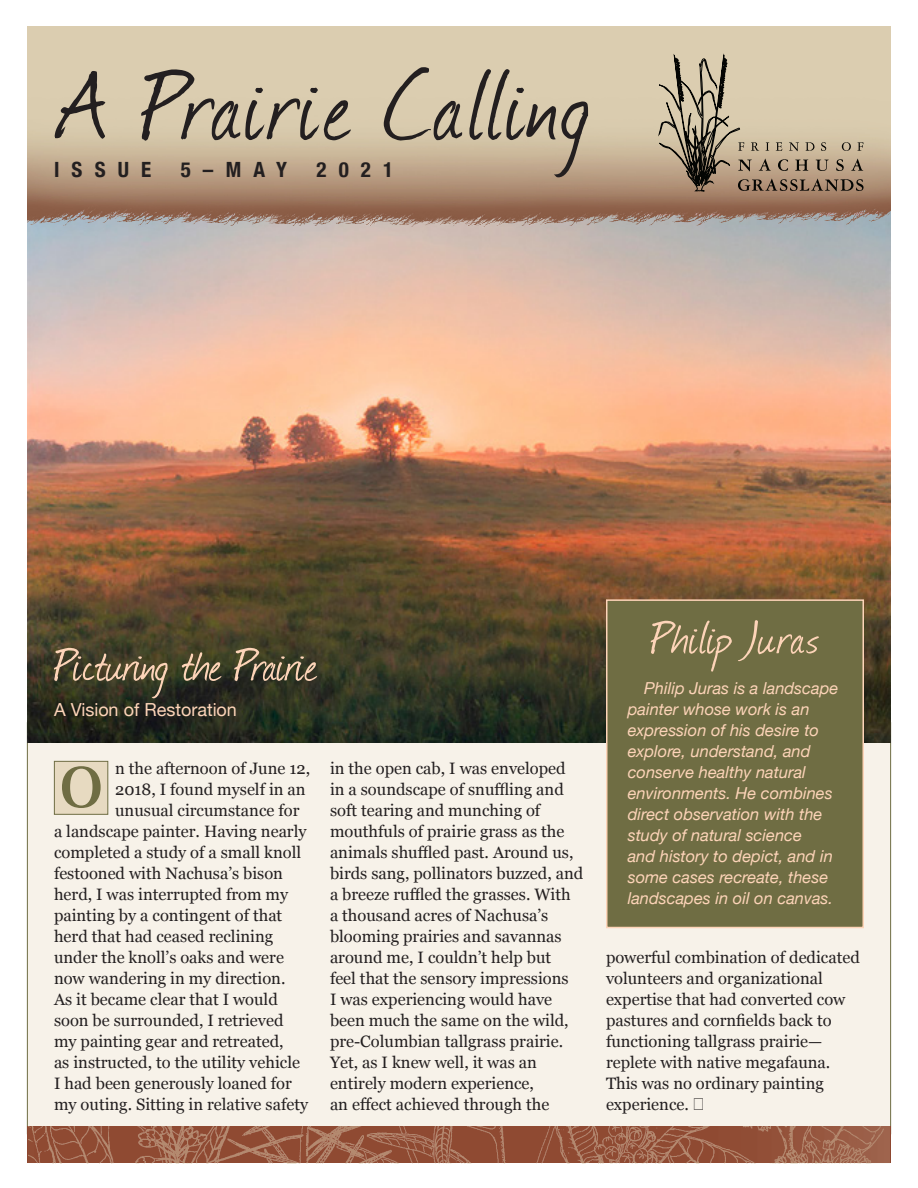
<style>
.page{position:relative;width:918px;height:1188px;background:#fff}
.page>*{position:absolute;margin:0;border:0;box-sizing:border-box;transform-origin:0 0}
.t1{font:115.5px "Journal";letter-spacing:.035em;color:#231f20}
.Body_text_drop_cap{font:75.3px "Georgia";color:#6f6d43}
.Body_text_indented{font:54px "Journal";color:#fdd4b8}
.Body_text_indented-2{font:54px "Journal";letter-spacing:.02em;color:#fdd4b8}
.t2{font:700 condensed 21px "Helvetica Neue";letter-spacing:.58em;color:#231f20}
.Body_text_indented-3{font:18px "Helvetica Neue";color:#fdd4b8}
.Body_Text_no_indent{font:16.5px/21px "Georgia";color:#231f20}
.t3{font:italic 16.5px/21px "Helvetica Neue";color:#fdd4b8}
</style>
<div class="page">
<div style="left:27px;top:723px;width:864px;height:411px;background:#f7f2e9;border:1px solid #6f6d43"></div>
<img style="left:27px;top:235px;width:864px;height:507px">
<img style="left:27px;top:27px;width:864px;height:208px">
<svg style="left:658px;top:54px;width:206px;height:137px;background:#b9a990"></svg>
<div style="left:607px;top:600px;width:256px;height:328px;background:#6f6d43"></div>
<div style="left:606px;top:599px;width:258px;height:329px;border:2px solid #fdd4b8"></div>
<img style="left:28px;top:1127px;width:861px;height:36px">
<div style="left:54px;top:761px;width:54px;height:54px;background:#e7dac1;border:1px solid #6f6d43"></div>
<p class="t1" style="left:57px;top:27px;width:534px">A Prairie Calling</p>
<p class="t2" style="left:54px;top:152px;width:99px">ISSUE</p>
<p class="t2" style="left:181px;top:152px;width:108px">5–MAY</p>
<p class="t2" style="left:316px;top:152px;width:78px">2021</p>
<p class="Body_text_indented" style="left:54px;top:628px;width:265px">Picturing the Prairie</p>
<p class="Body_text_indented-3" style="left:54px;top:696px;width:185px">A Vision of Restoration</p>
<p class="Body_Text_no_indent" style="left:115px;top:757px;width:197px">n the afternoon of June 12,</p>
<p class="Body_Text_no_indent" style="left:115px;top:778px;width:192px">2018, I found myself in an</p>
<p class="Body_Text_no_indent" style="left:115px;top:799px;width:186px">unusual circumstance for</p>
<p class="Body_Text_no_indent" style="left:54px;top:820px;width:254px">a landscape painter. Having nearly</p>
<p class="Body_Text_no_indent" style="left:54px;top:841px;width:249px">completed a study of a small knoll</p>
<p class="Body_Text_no_indent" style="left:54px;top:862px;width:231px">festooned with Nachusa’s bison</p>
<p class="Body_Text_no_indent" style="left:54px;top:883px;width:236px">herd, I was interrupted from my</p>
<p class="Body_Text_no_indent" style="left:54px;top:904px;width:230px">painting by a contingent of that</p>
<p class="Body_Text_no_indent" style="left:54px;top:925px;width:221px">herd that had ceased reclining</p>
<p class="Body_Text_no_indent" style="left:54px;top:946px;width:231px">under the knoll’s oaks and were</p>
<p class="Body_Text_no_indent" style="left:54px;top:967px;width:233px">now wandering in my direction.</p>
<p class="Body_Text_no_indent" style="left:54px;top:988px;width:225px">As it became clear that I would</p>
<p class="Body_Text_no_indent" style="left:54px;top:1009px;width:231px">soon be surrounded, I retrieved</p>
<p class="Body_Text_no_indent" style="left:54px;top:1030px;width:231px">my painting gear and retreated,</p>
<p class="Body_Text_no_indent" style="left:54px;top:1051px;width:248px">as instructed, to the utility vehicle</p>
<p class="Body_Text_no_indent" style="left:54px;top:1072px;width:239px">I had been generously loaned for</p>
<p class="Body_Text_no_indent" style="left:54px;top:1093px;width:256px">my outing. Sitting in relative safety</p>
<p class="Body_text_drop_cap" style="left:58px;top:726px;width:48px">0</p>
<p class="Body_Text_no_indent" style="left:330px;top:757px;width:255px">in the open cab, I was enveloped in a soundscape of snuffling and soft tearing and munching of mouthfuls of prairie grass as the animals shuffled past. Around us, birds sang, pollinators buzzed, and a breeze ruffled the grasses. With<br>a thousand acres of Nachusa’s blooming prairies and savannas around me, I couldn’t help but<br>feel that the sensory impressions<br>I was experiencing would have been much the same on the wild, pre-Columbian tallgrass prairie.<br>Yet, as I knew well, it was an entirely modern experience,<br>an effect achieved through the</p>
<p class="Body_text_indented-2" style="left:651px;top:601px;width:170px">Philip Juras</p>
<p class="t3" style="left:628px;top:678px;width:212px;text-indent:17px">Philip Juras is a landscape painter whose work is an expression of his desire to explore, understand, and conserve healthy natural environments. He combines direct observation with the study of natural science<br>and history to depict, and in some cases recreate, these landscapes in oil on canvas.</p>
<p class="Body_Text_no_indent" style="left:606px;top:946px;width:255px">powerful combination of dedicated volunteers and organizational expertise that had converted cow pastures and cornfields back to functioning tallgrass prairie— replete with native megafauna.<br>This was no ordinary painting experience.</p>
</div>
